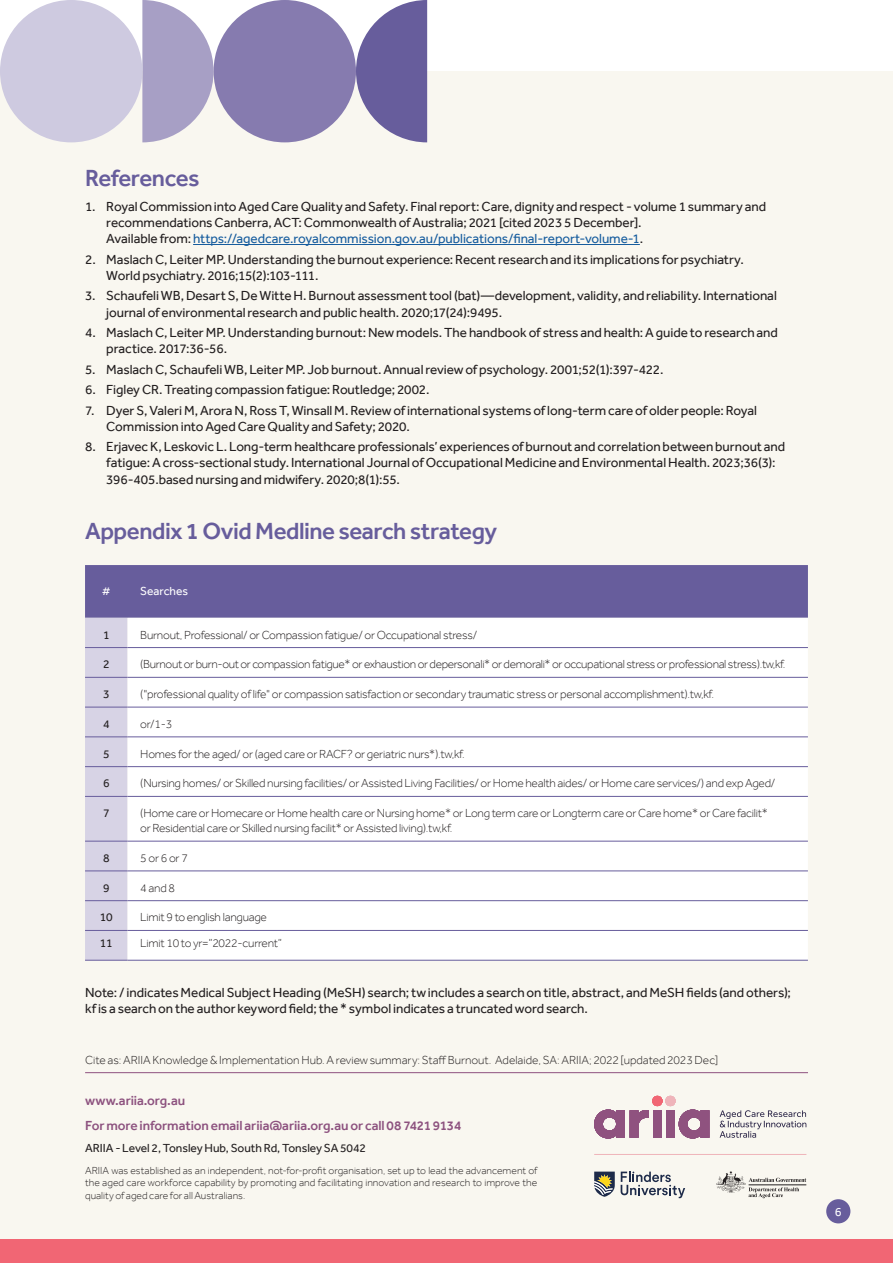
<style>
.page{position:relative;width:893px;height:1263px;background:#fff}
.page>*{position:absolute;margin:0;border:0;box-sizing:border-box;transform-origin:0 0}
.t1{font:500 24px "Effra";letter-spacing:-.02em;color:#675d9c}
.t2{font:13.5px/16.2px "Effra";letter-spacing:-.005em;color:#231f20}
.t3{font:500 13.5px "Effra";letter-spacing:-.01em;color:#8d527f}
.t4{font:12.6px "Effra";color:#fff}
.table_text_left{font:300 12px/14.4px "Effra";letter-spacing:-.02em;color:#231f20}
.table_text_left-2{font:300 12px "Effra";color:#231f20}
.table_text_left-3{font:12px "Effra";letter-spacing:-.005em;color:#231f20}
.table_header_left_bold{font:12px "Effra";color:#fff}
.t5{font:300 10.5px/12.6px "Effra";letter-spacing:.005em;color:#231f20;text-align:justify}
.s1{color:#175d9e}
</style>
<div class="page">
<div style="left:0;top:71px;width:893px;height:1192px;background:#f9f7f0"></div>
<div style="left:826px;top:1199px;width:24px;height:24px;background:#675d9c;border-radius:50%"></div>
<hr style="left:85px;top:1072px;width:723px;height:1px;background:#8f527f">
<div style="left:0;top:1239px;width:893px;height:24px;background:#f16674"></div>
<svg style="left:594px;top:1171px;width:21px;height:26px"></svg>
<svg style="left:621px;top:1171px;width:64px;height:27px"></svg>
<svg style="left:716px;top:1171px;width:90px;height:27px"></svg>
<hr style="left:594px;top:1154px;width:212px;height:1px;background:#efb4ba">
<svg style="left:594px;top:1109px;width:115px;height:29px"></svg>
<div style="left:665px;top:1096px;width:10px;height:10px;background:#efb4ba;border-radius:50%"></div>
<div style="left:652px;top:1096px;width:10px;height:10px;background:#f16674;border-radius:50%"></div>
<svg style="left:720px;top:1110px;width:86px;height:28px"></svg>
<svg style="left:142px;top:0;width:72px;height:142px"></svg>
<div style="left:0;top:0;width:142px;height:142px;background:#cecae0;border-radius:50%"></div>
<div style="left:214px;top:0;width:142px;height:142px;background:#867baf;border-radius:50%"></div>
<svg style="left:356px;top:0;width:71px;height:142px"></svg>
<svg style="left:85px;top:565px;width:723px;height:395px;background:#867db0"></svg>
<div style="left:128px;top:618px;width:680px;height:342px;background:#fff"></div>
<hr style="left:85px;top:647px;width:43px;height:1px;background:#675d9c">
<hr style="left:128px;top:647px;width:680px;height:1px;background:#675d9c">
<hr style="left:85px;top:677px;width:43px;height:1px;background:#675d9c">
<hr style="left:128px;top:677px;width:680px;height:1px;background:#675d9c">
<hr style="left:85px;top:707px;width:43px;height:1px;background:#675d9c">
<hr style="left:128px;top:707px;width:680px;height:1px;background:#675d9c">
<hr style="left:85px;top:737px;width:43px;height:1px;background:#675d9c">
<hr style="left:128px;top:737px;width:680px;height:1px;background:#675d9c">
<hr style="left:85px;top:766px;width:43px;height:1px;background:#675d9c">
<hr style="left:128px;top:766px;width:680px;height:1px;background:#675d9c">
<hr style="left:85px;top:796px;width:43px;height:1px;background:#675d9c">
<hr style="left:128px;top:796px;width:680px;height:1px;background:#675d9c">
<hr style="left:85px;top:841px;width:43px;height:1px;background:#675d9c">
<hr style="left:128px;top:841px;width:680px;height:1px;background:#675d9c">
<hr style="left:85px;top:871px;width:43px;height:1px;background:#675d9c">
<hr style="left:128px;top:871px;width:680px;height:1px;background:#675d9c">
<hr style="left:85px;top:900px;width:43px;height:1px;background:#675d9c">
<hr style="left:128px;top:900px;width:680px;height:1px;background:#675d9c">
<hr style="left:85px;top:930px;width:43px;height:1px;background:#675d9c">
<hr style="left:128px;top:930px;width:680px;height:1px;background:#675d9c">
<hr style="left:85px;top:960px;width:43px;height:1px;background:#675d9c">
<hr style="left:128px;top:960px;width:680px;height:1px;background:#675d9c">
<hr style="left:193px;top:244px;width:447px;height:1px;background:#175d9e">
<p class="t1" style="left:85px;top:164px;width:116px">References</p>
<p class="t2" style="left:106px;top:198px;width:661px;text-indent:-21px">1. Royal Commission into Aged Care Quality and Safety. Final report: Care, dignity and respect - volume 1 summary and recommendations Canberra, ACT: Commonwealth of Australia; 2021 [cited 2023 5 December].<br>Available from: <span class="s1">https://agedcare.royalcommission.gov.au/publications/final-report-volume-1</span>.</p>
<p class="t2" style="left:106px;top:251px;width:639px;text-indent:-21px">2. Maslach C, Leiter MP. Understanding the burnout experience: Recent research and its implications for psychiatry.<br>World psychiatry. 2016;15(2):103-111.</p>
<p class="t2" style="left:106px;top:288px;width:672px;text-indent:-21px">3. Schaufeli WB, Desart S, De Witte H. Burnout assessment tool (bat)—development, validity, and reliability. International journal of environmental research and public health. 2020;17(24):9495.</p>
<p class="t2" style="left:106px;top:324px;width:673px;text-indent:-21px">4. Maslach C, Leiter MP. Understanding burnout: New models. The handbook of stress and health: A guide to research and practice. 2017:36-56.</p>
<p class="t2" style="left:85px;top:361px;width:580px">5. Maslach C, Schaufeli WB, Leiter MP. Job burnout. Annual review of psychology. 2001;52(1):397-422.</p>
<p class="t2" style="left:85px;top:381px;width:346px">6. Figley CR. Treating compassion fatigue: Routledge; 2002.</p>
<p class="t2" style="left:106px;top:402px;width:652px;text-indent:-21px">7. Dyer S, Valeri M, Arora N, Ross T, Winsall M. Review of international systems of long-term care of older people: Royal<br>Commission into Aged Care Quality and Safety; 2020.</p>
<p class="t2" style="left:106px;top:438px;width:681px;text-indent:-21px">8. Erjavec K, Leskovic L. Long-term healthcare professionals’ experiences of burnout and correlation between burnout and fatigue: A cross-sectional study. International Journal of Occupational Medicine and Environmental Health. 2023;36(3):<br>396-405.based nursing and midwifery. 2020;8(1):55.</p>
<p class="t1" style="left:85px;top:517px;width:414px">Appendix 1 Ovid Medline search strategy</p>
<p class="table_header_left_bold" style="left:102px;top:584px;width:10px">#</p>
<p class="table_header_left_bold" style="left:140px;top:584px;width:49px">Searches</p>
<p class="table_text_left-3" style="left:103px;top:627px;width:8px">1</p>
<p class="table_text_left" style="left:140px;top:627px;width:338px">Burnout, Professional/ or Compassion fatigue/ or Occupational stress/</p>
<p class="table_text_left-3" style="left:103px;top:657px;width:8px">2</p>
<p class="table_text_left" style="left:140px;top:657px;width:647px">(Burnout or burn-out or compassion fatigue* or exhaustion or depersonali* or demorali* or occupational stress or professional stress).tw,kf.</p>
<p class="table_text_left-3" style="left:103px;top:687px;width:8px">3</p>
<p class="table_text_left" style="left:140px;top:687px;width:575px">("professional quality of life" or compassion satisfaction or secondary traumatic stress or personal accomplishment).tw,kf.</p>
<p class="table_text_left-3" style="left:103px;top:717px;width:8px">4</p>
<p class="table_text_left" style="left:140px;top:716px;width:33px">or/1-3</p>
<p class="table_text_left-3" style="left:103px;top:746px;width:8px">5</p>
<p class="table_text_left" style="left:140px;top:746px;width:326px">Homes for the aged/ or (aged care or RACF? or geriatric nurs*).tw,kf.</p>
<p class="table_text_left-3" style="left:103px;top:776px;width:8px">6</p>
<p class="table_text_left" style="left:140px;top:776px;width:637px">(Nursing homes/ or Skilled nursing facilities/ or Assisted Living Facilities/ or Home health aides/ or Home care services/) and exp Aged/</p>
<p class="table_text_left-3" style="left:103px;top:806px;width:8px">7</p>
<p class="table_text_left" style="left:140px;top:806px;width:629px">(Home care or Homecare or Home health care or Nursing home* or Long term care or Longterm care or Care home* or Care facilit* or Residential care or Skilled nursing facilit* or Assisted living).tw,kf.</p>
<p class="table_text_left-3" style="left:103px;top:851px;width:8px">8</p>
<p class="table_text_left" style="left:140px;top:850px;width:49px">5 or 6 or 7</p>
<p class="table_text_left-3" style="left:103px;top:880px;width:8px">9</p>
<p class="table_text_left" style="left:140px;top:880px;width:36px">4 and 8</p>
<p class="table_text_left-3" style="left:100px;top:910px;width:14px">10</p>
<p class="table_text_left" style="left:140px;top:910px;width:128px">Limit 9 to english language</p>
<p class="table_text_left-3" style="left:100px;top:936px;width:14px">11</p>
<p class="table_text_left" style="left:140px;top:935px;width:143px">Limit 10 to yr=”2022-current”</p>
<p class="t2" style="left:85px;top:984px;width:707px">Note: / indicates Medical Subject Heading (MeSH) search; tw includes a search on title, abstract, and MeSH fields (and others); kf is a search on the author keyword field; the * symbol indicates a truncated word search.</p>
<p class="table_text_left-2" style="left:85px;top:1053px;width:634px">Cite as: ARIIA Knowledge &amp; Implementation Hub. A review summary: Staff Burnout. Adelaide, SA: ARIIA; 2022 [updated 2023 Dec]</p>
<p class="t3" style="left:85px;top:1092px;width:102px">www.ariia.org.au</p>
<p class="t3" style="left:85px;top:1117px;width:378px">For more information email ariia@ariia.org.au or call 08 7421 9134</p>
<p class="table_text_left-3" style="left:85px;top:1141px;width:283px">ARIIA - Level 2, Tonsley Hub, South Rd, Tonsley SA 5042</p>
<p class="t5" style="left:85px;top:1164px;width:454px">ARIIA was established as an independent, not-for-profit organisation, set up to lead the advancement of the aged care workforce capability by promoting and facilitating innovation and research to improve the quality of aged care for all Australians.</p>
<p class="t4" style="left:835px;top:1204px;width:8px">6</p>
</div>
